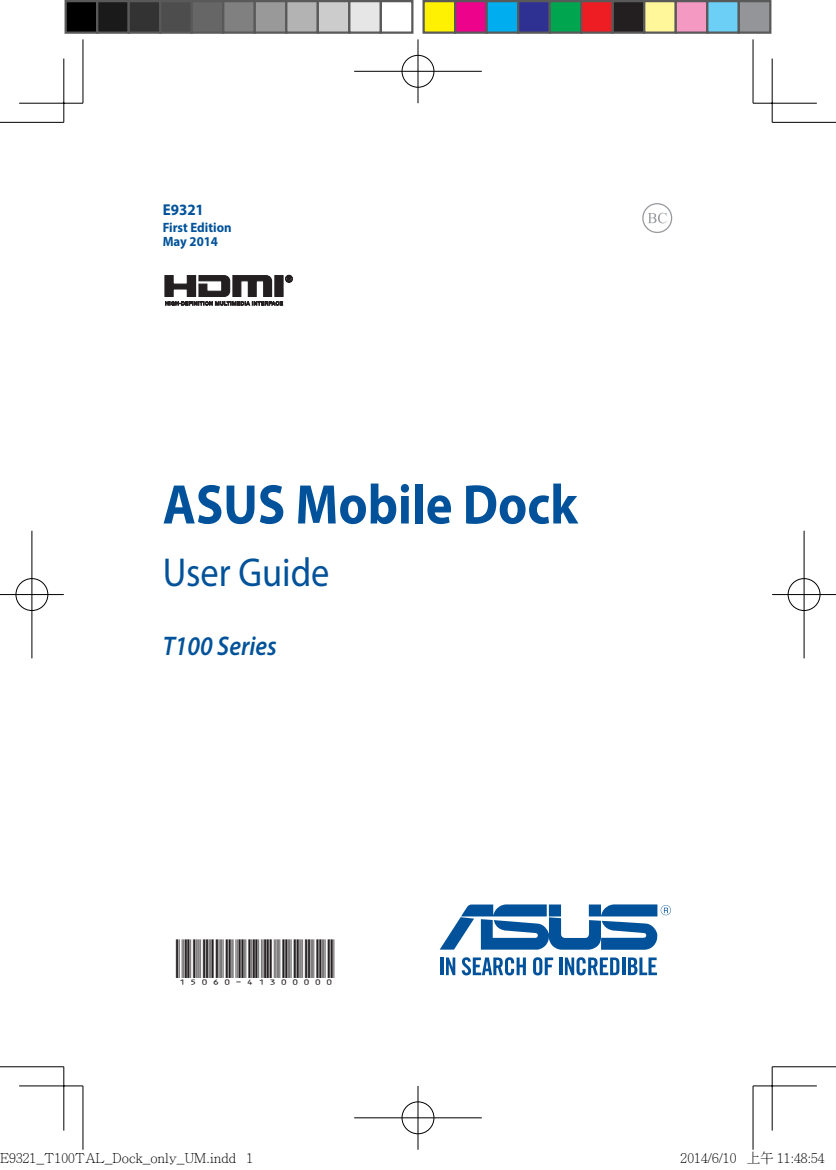
<style>
.page{position:relative;width:836px;height:1170px;background:#fff}
.page>*{position:absolute;margin:0;border:0;box-sizing:border-box;transform-origin:0 0}
.Product_Name_1{font:700 56.25px "Myriad Pro";color:#01529a;scale:.9 1}
.Product_Name_2{font:40.5px "Myriad Pro";color:#01529a;scale:.9 1}
.Product_Name_3{font:italic 600 27px "Myriad Pro";color:#01529a;scale:.9 1}
.MCN_No{font:700 15.75px "Myriad Pro";color:#01529a;scale:.95 1}
.t1{font:300 13.5px "Adobe Ming Std";color:#000}
.Version_and_Date{font:700 13.5px "Myriad Pro";color:#01529a;scale:.95 1}
.Part_number{font:12.6px "ID Automation HC39 M";letter-spacing:-.025em;color:#231f20;scale:.95 1}
</style>
<div class="page">
<svg style="left:440px;top:904px;width:231px;height:45px"></svg>
<hr style="left:440px;top:957px;width:3px;height:18px;background:#01529a">
<svg style="left:446px;top:957px;width:9px;height:18px"></svg>
<svg style="left:461px;top:957px;width:65px;height:18px"></svg>
<svg style="left:533px;top:957px;width:20px;height:18px"></svg>
<hr style="left:559px;top:957px;width:3px;height:18px;background:#01529a">
<svg style="left:565px;top:957px;width:54px;height:18px"></svg>
<hr style="left:622px;top:957px;width:3px;height:18px;background:#01529a">
<svg style="left:628px;top:957px;width:29px;height:18px"></svg>
<svg style="left:164px;top:274px;width:129px;height:31px"></svg>
<div style="left:642px;top:203px;width:30px;height:30px;border:1px solid #97999d;border-radius:50%"></div>
<svg style="left:648px;top:213px;width:18px;height:10px"></svg>
<svg style="left:82px;top:39px;width:1px;height:63px"></svg>
<svg style="left:82px;top:1087px;width:1px;height:62px"></svg>
<hr style="left:0;top:122px;width:64px;height:1px;background:#000">
<hr style="left:772px;top:122px;width:64px;height:1px;background:#000">
<hr style="left:0;top:1066px;width:64px;height:1px;background:#000">
<hr style="left:772px;top:1066px;width:64px;height:1px;background:#000">
<hr style="left:83px;top:39px;width:1px;height:64px;background:#000">
<hr style="left:83px;top:1085px;width:1px;height:64px;background:#000">
<hr style="left:752px;top:39px;width:1px;height:64px;background:#000">
<hr style="left:752px;top:1085px;width:1px;height:64px;background:#000">
<hr style="left:19px;top:103px;width:64px;height:1px;background:#000">
<hr style="left:753px;top:103px;width:63px;height:1px;background:#000">
<hr style="left:19px;top:1085px;width:64px;height:1px;background:#000">
<hr style="left:753px;top:1085px;width:63px;height:1px;background:#000">
<hr style="left:63px;top:59px;width:1px;height:63px;background:#000">
<hr style="left:63px;top:1066px;width:1px;height:64px;background:#000">
<hr style="left:771px;top:59px;width:1px;height:63px;background:#000">
<hr style="left:771px;top:1066px;width:1px;height:64px;background:#000">
<div style="left:400px;top:54px;width:35px;height:35px;border:3px solid #fff;border-radius:50%"></div>
<hr style="left:354px;top:70px;width:128px;height:3px;background:#fff">
<hr style="left:416px;top:39px;width:3px;height:64px;background:#fff">
<div style="left:401px;top:55px;width:33px;height:33px;border:1px solid #000;border-radius:50%"></div>
<hr style="left:354px;top:71px;width:128px;height:1px;background:#000">
<hr style="left:417px;top:39px;width:1px;height:64px;background:#000">
<div style="left:400px;top:1100px;width:35px;height:35px;border:3px solid #fff;border-radius:50%"></div>
<hr style="left:354px;top:1116px;width:128px;height:3px;background:#fff">
<hr style="left:416px;top:1085px;width:3px;height:64px;background:#fff">
<div style="left:401px;top:1101px;width:33px;height:33px;border:1px solid #000;border-radius:50%"></div>
<hr style="left:354px;top:1117px;width:128px;height:1px;background:#000">
<hr style="left:417px;top:1085px;width:1px;height:64px;background:#000">
<div style="left:14px;top:577px;width:35px;height:35px;border:3px solid #fff;border-radius:50%"></div>
<hr style="left:0;top:593px;width:64px;height:3px;background:#fff">
<hr style="left:30px;top:530px;width:3px;height:128px;background:#fff">
<div style="left:16px;top:578px;width:32px;height:33px;border:1px solid #000;border-radius:50%"></div>
<hr style="left:0;top:594px;width:64px;height:1px;background:#000">
<hr style="left:32px;top:530px;width:1px;height:128px;background:#000">
<div style="left:786px;top:577px;width:35px;height:35px;border:3px solid #fff;border-radius:50%"></div>
<hr style="left:772px;top:593px;width:64px;height:3px;background:#fff">
<hr style="left:802px;top:530px;width:3px;height:128px;background:#fff">
<div style="left:787px;top:578px;width:33px;height:33px;border:1px solid #000;border-radius:50%"></div>
<hr style="left:772px;top:594px;width:64px;height:1px;background:#000">
<hr style="left:803px;top:530px;width:1px;height:128px;background:#000">
<div style="left:66px;top:1px;width:31px;height:32px;background:#000"></div>
<div style="left:65px;top:0;width:33px;height:34px;border:2px solid #595959"></div>
<div style="left:97px;top:1px;width:32px;height:32px;background:#1a1a1a"></div>
<div style="left:96px;top:0;width:34px;height:34px;border:2px solid #595959"></div>
<div style="left:129px;top:1px;width:31px;height:32px;background:#333"></div>
<div style="left:128px;top:0;width:33px;height:34px;border:2px solid #595959"></div>
<div style="left:160px;top:1px;width:32px;height:32px;background:#4d4d4d"></div>
<div style="left:159px;top:0;width:34px;height:34px;border:2px solid #595959"></div>
<div style="left:192px;top:1px;width:31px;height:32px;background:#666"></div>
<div style="left:191px;top:0;width:33px;height:34px;border:2px solid #595959"></div>
<div style="left:223px;top:1px;width:32px;height:32px;background:#808080"></div>
<div style="left:222px;top:0;width:34px;height:34px;border:2px solid #595959"></div>
<div style="left:255px;top:1px;width:31px;height:32px;background:#999"></div>
<div style="left:254px;top:0;width:33px;height:34px;border:2px solid #595959"></div>
<div style="left:286px;top:1px;width:32px;height:32px;background:#b3b3b3"></div>
<div style="left:285px;top:0;width:34px;height:34px;border:2px solid #595959"></div>
<div style="left:318px;top:1px;width:31px;height:32px;background:#ccc"></div>
<div style="left:317px;top:0;width:33px;height:34px;border:2px solid #595959"></div>
<div style="left:349px;top:1px;width:32px;height:32px;background:#e6e6e6"></div>
<div style="left:348px;top:0;width:34px;height:34px;border:2px solid #595959"></div>
<div style="left:380px;top:0;width:33px;height:34px;border:2px solid #595959"></div>
<div style="left:423px;top:1px;width:32px;height:32px;background:#fff101"></div>
<div style="left:422px;top:0;width:34px;height:34px;border:2px solid #595959"></div>
<div style="left:455px;top:1px;width:31px;height:32px;background:#ed028c"></div>
<div style="left:454px;top:0;width:34px;height:34px;border:2px solid #595959"></div>
<div style="left:486px;top:1px;width:32px;height:32px;background:#00aeef"></div>
<div style="left:485px;top:0;width:34px;height:34px;border:2px solid #595959"></div>
<div style="left:518px;top:1px;width:31px;height:32px;background:#2e3092"></div>
<div style="left:517px;top:0;width:34px;height:34px;border:2px solid #595959"></div>
<div style="left:549px;top:1px;width:32px;height:32px;background:#00a54f"></div>
<div style="left:548px;top:0;width:34px;height:34px;border:2px solid #595959"></div>
<div style="left:581px;top:1px;width:31px;height:32px;background:#ee1d23"></div>
<div style="left:580px;top:0;width:34px;height:34px;border:2px solid #595959"></div>
<div style="left:612px;top:1px;width:32px;height:32px;background:#231f20"></div>
<div style="left:611px;top:0;width:34px;height:34px;border:2px solid #595959"></div>
<div style="left:644px;top:1px;width:31px;height:32px;background:#fff79a"></div>
<div style="left:643px;top:0;width:34px;height:34px;border:2px solid #595959"></div>
<div style="left:675px;top:1px;width:32px;height:32px;background:#f499c2"></div>
<div style="left:674px;top:0;width:34px;height:34px;border:2px solid #595959"></div>
<div style="left:707px;top:1px;width:31px;height:32px;background:#6bcff6"></div>
<div style="left:706px;top:0;width:34px;height:34px;border:2px solid #595959"></div>
<div style="left:738px;top:1px;width:32px;height:32px;background:#939598"></div>
<div style="left:737px;top:0;width:34px;height:34px;border:2px solid #595959"></div>
<p class="MCN_No" style="left:163px;top:200px;width:45px">E9321</p>
<p class="Version_and_Date" style="left:163px;top:219px;width:74px">First Edition</p>
<p class="Version_and_Date" style="left:163px;top:232px;width:60px">May 2014</p>
<p class="Product_Name_1" style="left:163px;top:468px;width:462px">ASUS Mobile Dock</p>
<p class="Product_Name_2" style="left:163px;top:547px;width:187px">User Guide</p>
<p class="Product_Name_3" style="left:163px;top:629px;width:128px">T100 Series</p>
<p class="Part_number" style="left:176px;top:965px;width:169px">15060-41300000</p>
<p class="t1" style="left:0;top:1150px;width:255px">E9321_T100TAL_Dock_only_UM.indd 1</p>
<p class="t1" style="left:680px;top:1150px;width:145px">2014/6/10 上午 11:48:54</p>
</div>
